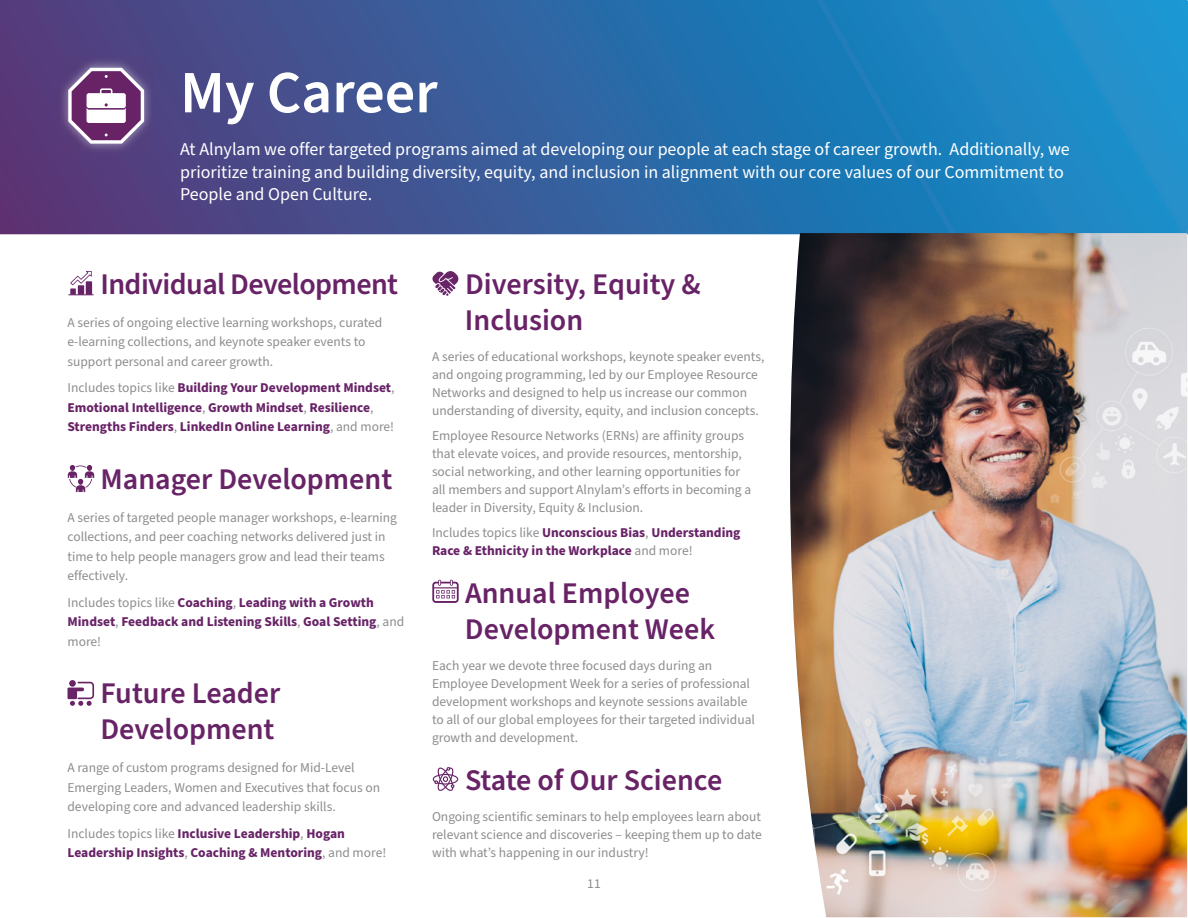
<style>
.page{position:relative;width:1188px;height:918px;background:#fff}
.page>*{position:absolute;margin:0;border:0;box-sizing:border-box;transform-origin:0 0}
.t1{font:600 60px "Source Sans Pro";color:#fff}
.t2{font:600 30px/36px "Source Sans Pro";color:#682367}
.t3{font:600 30px "Source Sans Pro";letter-spacing:-.02em;color:#682367}
.t4{font:18px/22.5px "Source Sans Pro";color:#fff}
.t5{font:13.5px/18px "Source Sans Pro";color:#8c8d8f}
.t6{font:700 13.5px/19.5px "Source Sans Pro";color:#682367}
.s1{font-weight:400;color:#8c8d8f}
</style>
<div class="page">
<img style="left:790px;top:233px;width:397px;height:684px">
<svg style="left:0;top:0;width:1187px;height:233px;background:#3166a4"></svg>
<img style="left:58px;top:58px;width:96px;height:96px">
<svg style="left:68px;top:68px;width:76px;height:76px"></svg>
<svg style="left:69px;top:271px;width:24px;height:24px"></svg>
<svg style="left:68px;top:465px;width:26px;height:27px"></svg>
<svg style="left:432px;top:767px;width:27px;height:24px"></svg>
<svg style="left:432px;top:271px;width:27px;height:25px"></svg>
<svg style="left:68px;top:681px;width:26px;height:25px"></svg>
<svg style="left:432px;top:580px;width:27px;height:23px"></svg>
<p class="t1" style="left:180px;top:52px;width:259px">My Career</p>
<p class="t4" style="left:180px;top:138px;width:891px">At Alnylam we offer targeted programs aimed at developing our people at each stage of career growth. Additionally, we prioritize training and building diversity, equity, and inclusion in alignment with our core values of our Commitment to<br>People and Open Culture.</p>
<p class="t3" style="left:100px;top:264px;width:299px">Individual Development</p>
<p class="t5" style="left:68px;top:313px;width:316px;line-height:19.5px">A series of ongoing elective learning workshops, curated e-learning collections, and keynote speaker events to support personal and career growth.</p>
<p class="t6" style="left:68px;top:378px;width:329px"><span class="s1">Includes topics like</span> Building Your Development Mindset<span class="s1">,<br></span>Emotional Intelligence<span class="s1">,</span> Growth Mindset<span class="s1">,</span> Resilience<span class="s1">,<br></span>Strengths Finders<span class="s1">,</span> LinkedIn Online Learning<span class="s1">, and more!</span></p>
<p class="t2" style="left:100px;top:462px;width:293px">Manager Development</p>
<p class="t5" style="left:68px;top:508px;width:331px;line-height:19.5px">A series of targeted people manager workshops, e-learning collections, and peer coaching networks delivered just in time to help people managers grow and lead their teams effectively.</p>
<p class="t6" style="left:68px;top:593px;width:338px"><span class="s1">Includes topics like</span> Coaching<span class="s1">,</span> Leading with a Growth<br>Mindset<span class="s1">,</span> Feedback and Listening Skills<span class="s1">,</span> Goal Setting<span class="s1">, and more!</span></p>
<p class="t2" style="left:100px;top:676px;width:181px">Future Leader<br>Development</p>
<p class="t5" style="left:68px;top:759px;width:314px;line-height:19.5px">A range of custom programs designed for Mid-Level<br>Emerging Leaders, Women and Executives that focus on developing core and advanced leadership skills.</p>
<p class="t6" style="left:68px;top:824px;width:320px"><span class="s1">Includes topics like</span> Inclusive Leadership<span class="s1">,</span> Hogan<br>Leadership Insights<span class="s1">,</span> Coaching &amp; Mentoring<span class="s1">, and more!</span></p>
<p class="t2" style="left:465px;top:267px;width:237px">Diversity, Equity &amp;<br>Inclusion</p>
<p class="t5" style="left:432px;top:348px;width:334px">A series of educational workshops, keynote speaker events, and ongoing programming, led by our Employee Resource Networks and designed to help us increase our common understanding of diversity, equity, and inclusion concepts.</p>
<p class="t5" style="left:432px;top:427px;width:321px">Employee Resource Networks (ERNs) are affinity groups that elevate voices, and provide resources, mentorship, social networking, and other learning opportunities for all members and support Alnylam’s efforts in becoming a leader in Diversity, Equity &amp; Inclusion.</p>
<p class="t6" style="left:432px;top:524px;width:310px;line-height:18px"><span class="s1">Includes topics like</span> Unconscious Bias<span class="s1">,</span> Understanding<br>Race &amp; Ethnicity in the Workplace <span class="s1">and more!</span></p>
<p class="t2" style="left:465px;top:576px;width:252px">Annual Employee<br>Development Week</p>
<p class="t5" style="left:432px;top:657px;width:324px">Each year we devote three focused days during an Employee Development Week for a series of professional development workshops and keynote sessions available to all of our global employees for their targeted individual growth and development.</p>
<p class="t2" style="left:465px;top:763px;width:259px">State of Our Science</p>
<p class="t5" style="left:432px;top:808px;width:331px;text-align:justify">Ongoing scientific seminars to help employees learn about relevant science and discoveries – keeping them up to date with what’s happening in our industry!</p>
<p class="t5" style="left:587px;top:875px;width:15px">11</p>
</div>
